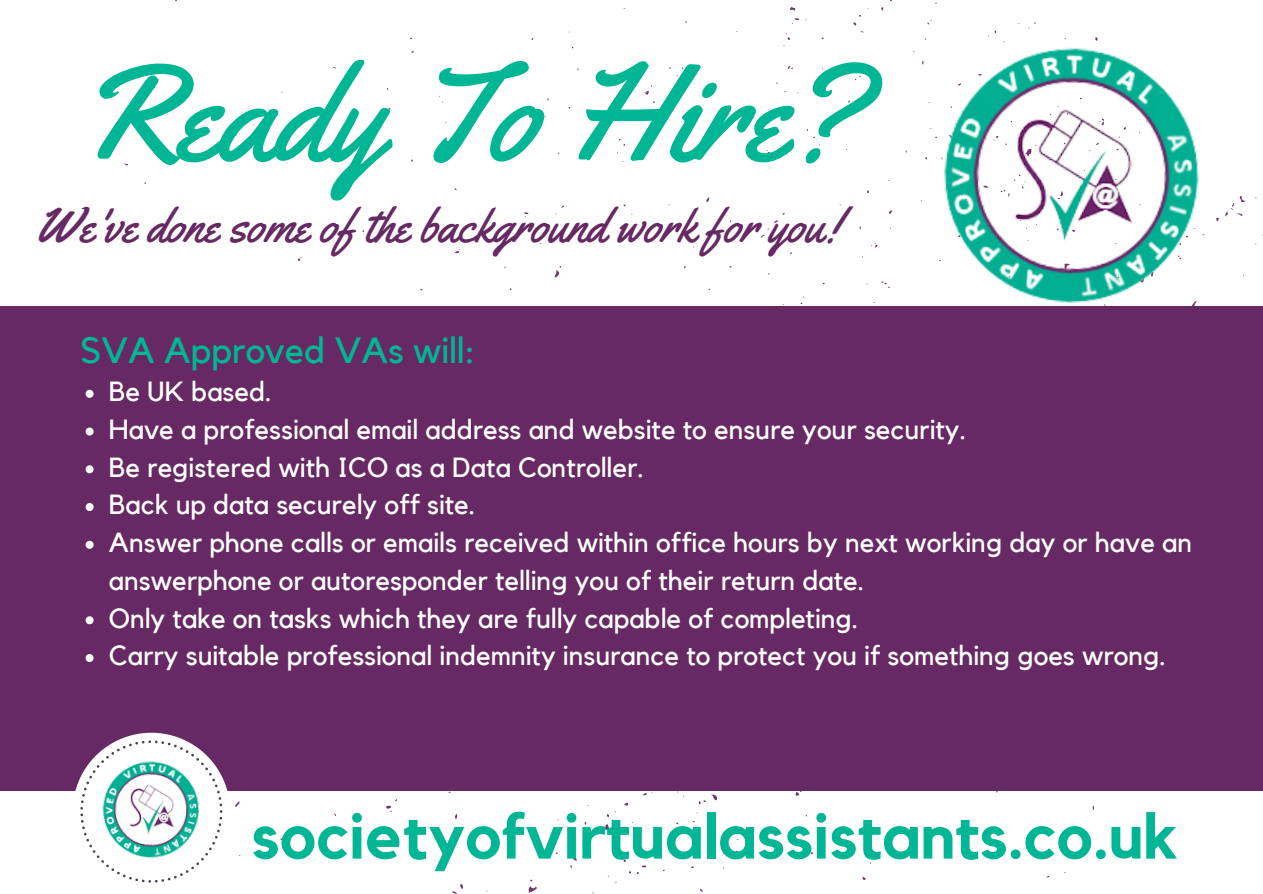
<style>
.page{position:relative;width:1263px;height:894px;background:#fff}
.page>*{position:absolute;margin:0;border:0;box-sizing:border-box;transform-origin:0 0}
.t1{font:136.5px "Yellowtail";color:#00b694}
.t2{font:700 63.75px "Kollektif";color:#00b694}
.t3{font:48.45px "Yellowtail";color:#662963}
.t4{font:36.45px "Kollektif";color:#00b694}
.t5{font:27.6px/37.7px "Kollektif";color:#fff}
</style>
<div class="page">
<div style="left:0;top:306px;width:1263px;height:483px;background:#662963"></div>
<svg style="left:73px;top:732px;width:157px;height:151px"></svg>
<img style="left:928px;top:35px;width:277px;height:271px">
<svg style="left:86px;top:389px;width:8px;height:8px"></svg>
<svg style="left:86px;top:427px;width:8px;height:8px"></svg>
<svg style="left:86px;top:465px;width:8px;height:8px"></svg>
<svg style="left:86px;top:503px;width:8px;height:8px"></svg>
<svg style="left:86px;top:540px;width:8px;height:8px"></svg>
<svg style="left:86px;top:616px;width:8px;height:8px"></svg>
<svg style="left:86px;top:654px;width:8px;height:7px"></svg>
<img style="left:97px;top:756px;width:108px;height:108px">
<p class="t1" style="left:75px;top:27px;width:787px">Ready To Hire?</p>
<p class="t3" style="left:36px;top:195px;width:806px">We've done some of the background work for you!</p>
<p class="t4" style="left:80px;top:333px;width:397px">SVA Approved VAs will:</p>
<p class="t5" style="left:109px;top:374px;width:164px">Be UK based.</p>
<p class="t5" style="left:109px;top:411px;width:859px">Have a professional email address and website to ensure your security.</p>
<p class="t5" style="left:109px;top:449px;width:537px">Be registered with ICO as a Data Controller.</p>
<p class="t5" style="left:109px;top:487px;width:368px">Back up data securely off site.</p>
<p class="t5" style="left:109px;top:524px;width:1085px">Answer phone calls or emails received within office hours by next working day or have an answerphone or autoresponder telling you of their return date.</p>
<p class="t5" style="left:109px;top:600px;width:751px">Only take on tasks which they are fully capable of completing.</p>
<p class="t5" style="left:109px;top:638px;width:1059px">Carry suitable professional indemnity insurance to protect you if something goes wrong.</p>
<p class="t2" style="left:251px;top:806px;width:928px">societyofvirtualassistants.co.uk</p>
</div>
